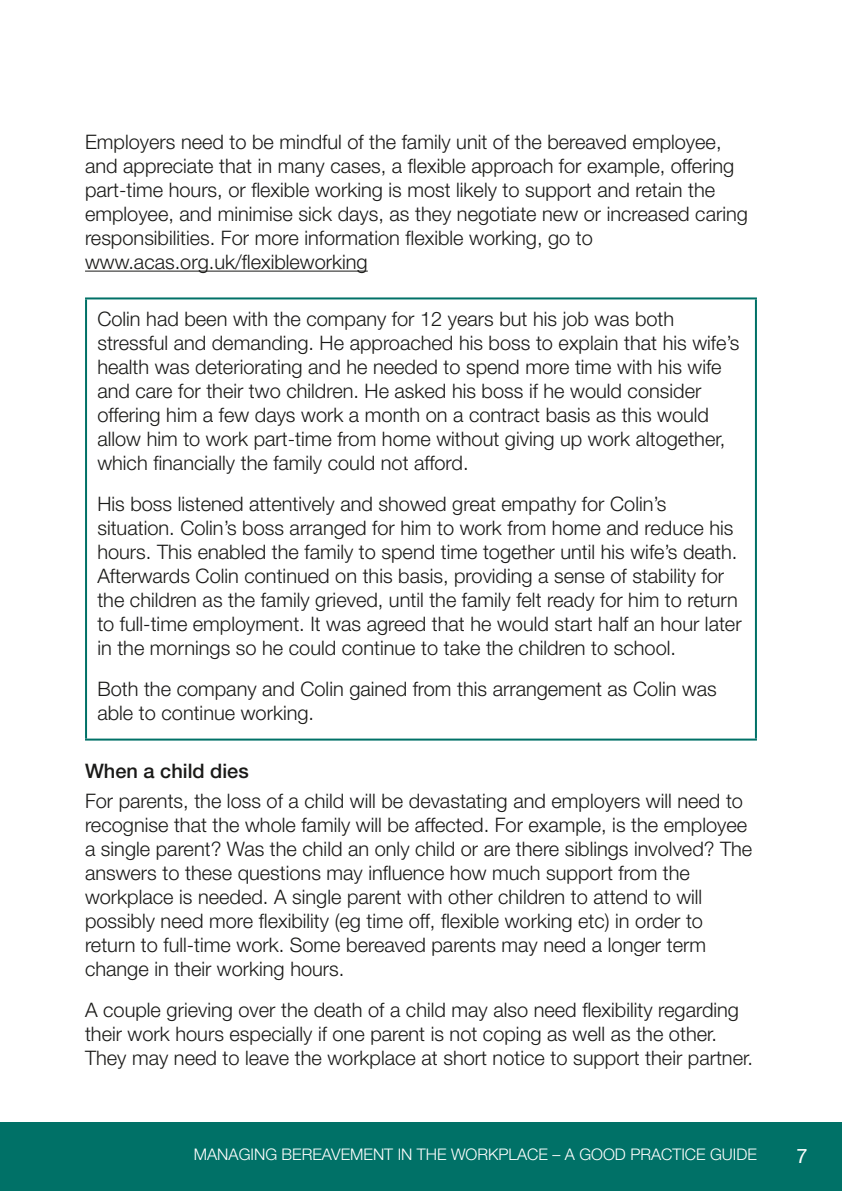
<style>
.page{position:relative;width:842px;height:1191px;background:#fff}
.page>*{position:absolute;margin:0;border:0;box-sizing:border-box;transform-origin:0 0}
._04_-_Main_Text{font:300 20px/24px "Helvetica Neue";color:#1a1a18}
._03_-_B-Heading_no_N{font:500 20px "Helvetica Neue";color:#1a1a18}
.t1{font:20px "Helvetica Neue";color:#fff}
.t2{font:300 16px "Helvetica Neue";color:#fff}
</style>
<div class="page">
<div style="left:0;top:1123px;width:842px;height:68px;background:#007167"></div>
<hr style="left:85px;top:271px;width:283px;height:1px;background:#1a1a18">
<hr style="left:85px;top:297px;width:672px;height:2px;background:#007167">
<hr style="left:85px;top:299px;width:2px;height:439px;background:#007167">
<hr style="left:755px;top:299px;width:2px;height:439px;background:#007167">
<hr style="left:85px;top:738px;width:672px;height:2px;background:#007167">
<p class="_04_-_Main_Text" style="left:85px;top:129px;width:664px">Employers need to be mindful of the family unit of the bereaved employee, and appreciate that in many cases, a flexible approach for example, offering part-time hours, or flexible working is most likely to support and retain the employee, and minimise sick days, as they negotiate new or increased caring responsibilities. For more information flexible working, go to www.acas.org.uk/flexibleworking</p>
<p class="_04_-_Main_Text" style="left:97px;top:306px;width:643px">Colin had been with the company for 12 years but his job was both stressful and demanding. He approached his boss to explain that his wife’s health was deteriorating and he needed to spend more time with his wife and care for their two children. He asked his boss if he would consider offering him a few days work a month on a contract basis as this would allow him to work part-time from home without giving up work altogether, which financially the family could not afford.</p>
<p class="_04_-_Main_Text" style="left:97px;top:491px;width:646px">His boss listened attentively and showed great empathy for Colin’s situation. Colin’s boss arranged for him to work from home and reduce his hours. This enabled the family to spend time together until his wife’s death.<br>Afterwards Colin continued on this basis, providing a sense of stability for the children as the family grieved, until the family felt ready for him to return to full-time employment. It was agreed that he would start half an hour later in the mornings so he could continue to take the children to school.</p>
<p class="_04_-_Main_Text" style="left:97px;top:676px;width:621px">Both the company and Colin gained from this arrangement as Colin was able to continue working.</p>
<p class="_03_-_B-Heading_no_N" style="left:85px;top:759px;width:165px">When a child dies</p>
<p class="_04_-_Main_Text" style="left:85px;top:788px;width:669px">For parents, the loss of a child will be devastating and employers will need to recognise that the whole family will be affected. For example, is the employee a single parent? Was the child an only child or are there siblings involved? The answers to these questions may influence how much support from the workplace is needed. A single parent with other children to attend to will possibly need more flexibility (eg time off, flexible working etc) in order to return to full-time work. Some bereaved parents may need a longer term change in their working hours.</p>
<p class="_04_-_Main_Text" style="left:85px;top:997px;width:669px">A couple grieving over the death of a child may also need flexibility regarding their work hours especially if one parent is not coping as well as the other.<br>They may need to leave the workplace at short notice to support their partner.</p>
<p class="t2" style="left:194px;top:1144px;width:564px">MANAGING BEREAVEMENT IN THE WORKPLACE – A GOOD PRACTICE GUIDE</p>
<p class="t1" style="left:796px;top:1143px;width:13px">7</p>
</div>
